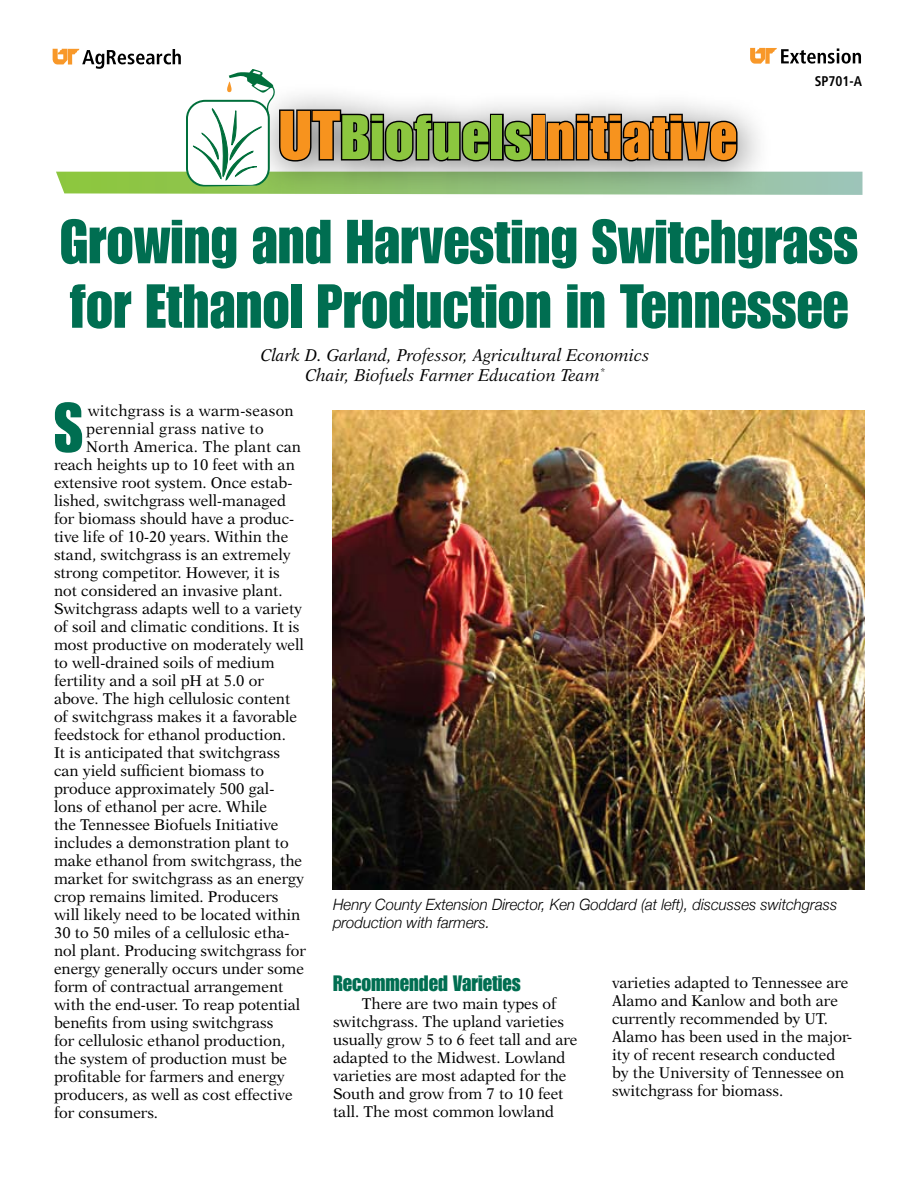
<style>
.page{position:relative;width:918px;height:1188px;background:#fff}
.page>*{position:absolute;margin:0;border:0;box-sizing:border-box;transform-origin:0 0}
.t1{font:68.1px "Impact LT Std";color:#006e51;scale:.96 1}
.t2{font:61.5px "Impact LT Std";letter-spacing:.015em;color:#f7931e}
.t3{font:60.9px/64.5px "Impact LT Std";color:#006e51;scale:.96 1}
.t4{font:21.9px "Impact LT Std";color:#006e51;scale:.96 1}
.t5{font:italic 17.1px/19.5px "New Aster LT Std";color:#000;text-align:center;scale:.96 1}
.t6{font:15.6px/18px "New Aster LT Std";color:#000;scale:.96 1}
.t7{font:italic 300 15.6px/18px "Helvetica Neue";color:#000;scale:.96 1}
.t8{font:15.6px "New Aster LT Std";letter-spacing:.02em;color:#000;scale:.96 1}
.t9{font:700 condensed 14.1px "Frutiger LT Std";color:#000;scale:.96 1}
.s1{font-size:67.5px}
.s2{color:#8cc63f}
</style>
<div class="page">
<img style="left:333px;top:411px;width:531px;height:479px">
<svg style="left:52px;top:48px;width:810px;height:147px"></svg>
<h2 class="t2" style="left:279px;top:102px;width:459px"><span class="s1">UT</span><span class="s2">Biofuels</span>Initiative</h2>
<p class="t9" style="left:815px;top:73px;width:51px">SP701-A</p>
<h3 class="t3" style="left:60px;top:209px;width:833px">Growing and Harvesting Switchgrass for Ethanol Production in Tennessee</h3>
<p class="t5" style="left:261px;top:346px;width:407px">Clark D. Garland, Professor, Agricultural Economics<br>Chair, Biofuels Farmer Education Team<sup>*</sup></p>
<h1 class="t1" style="left:54px;top:388px;width:32px">S</h1>
<p class="t8" style="left:88px;top:401px;width:216px">witchgrass is a warm-season</p>
<p class="t8" style="left:86px;top:419px;width:186px">perennial grass native to</p>
<p class="t8" style="left:86px;top:437px;width:225px">North America. The plant can</p>
<p class="t6" style="left:54px;top:455px;width:252px">reach heights up to 10 feet with an</p>
<p class="t6" style="left:54px;top:473px;width:250px">extensive root system. Once estab-</p>
<p class="t6" style="left:54px;top:491px;width:243px">lished, switchgrass well-managed</p>
<p class="t6" style="left:54px;top:509px;width:252px">for biomass should have a produc-</p>
<p class="t6" style="left:54px;top:527px;width:245px">tive life of 10-20 years. Within the</p>
<p class="t6" style="left:54px;top:545px;width:248px">stand, switchgrass is an extremely</p>
<p class="t6" style="left:54px;top:563px;width:237px">strong competitor. However, it is</p>
<p class="t6" style="left:54px;top:581px;width:240px">not considered an invasive plant.</p>
<p class="t6" style="left:54px;top:599px;width:260px">Switchgrass adapts well to a variety</p>
<p class="t6" style="left:54px;top:617px;width:257px">of soil and climatic conditions. It is</p>
<p class="t6" style="left:54px;top:635px;width:262px">most productive on moderately well</p>
<p class="t6" style="left:54px;top:653px;width:231px">to well-drained soils of medium</p>
<p class="t6" style="left:54px;top:671px;width:220px">fertility and a soil pH at 5.0 or</p>
<p class="t6" style="left:54px;top:689px;width:248px">above. The high cellulosic content</p>
<p class="t6" style="left:54px;top:707px;width:255px">of switchgrass makes it a favorable</p>
<p class="t6" style="left:54px;top:725px;width:243px">feedstock for ethanol production.</p>
<p class="t6" style="left:54px;top:743px;width:237px">It is anticipated that switchgrass</p>
<p class="t6" style="left:54px;top:761px;width:220px">can yield sufficient biomass to</p>
<p class="t6" style="left:54px;top:779px;width:231px">produce approximately 500 gal-</p>
<p class="t6" style="left:54px;top:797px;width:223px">lons of ethanol per acre. While</p>
<p class="t6" style="left:54px;top:815px;width:235px">the Tennessee Biofuels Initiative</p>
<p class="t6" style="left:54px;top:833px;width:246px">includes a demonstration plant to</p>
<p class="t6" style="left:54px;top:851px;width:260px">make ethanol from switchgrass, the</p>
<p class="t6" style="left:54px;top:869px;width:262px">market for switchgrass as an energy</p>
<p class="t6" style="left:54px;top:887px;width:235px">crop remains limited. Producers</p>
<p class="t6" style="left:54px;top:905px;width:258px">will likely need to be located within</p>
<p class="t6" style="left:54px;top:923px;width:247px">30 to 50 miles of a cellulosic etha-</p>
<p class="t6" style="left:54px;top:941px;width:264px">nol plant. Producing switchgrass for</p>
<p class="t6" style="left:54px;top:959px;width:262px">energy generally occurs under some</p>
<p class="t6" style="left:54px;top:977px;width:241px">form of contractual arrangement</p>
<p class="t6" style="left:54px;top:995px;width:258px">with the end-user. To reap potential</p>
<p class="t6" style="left:54px;top:1013px;width:230px">benefits from using switchgrass</p>
<p class="t6" style="left:54px;top:1031px;width:243px">for cellulosic ethanol production,</p>
<p class="t6" style="left:54px;top:1049px;width:244px">the system of production must be</p>
<p class="t6" style="left:54px;top:1067px;width:242px">profitable for farmers and energy</p>
<p class="t6" style="left:54px;top:1085px;width:250px">producers, as well as cost effective</p>
<p class="t6" style="left:54px;top:1103px;width:110px">for consumers.</p>
<p class="t7" style="left:333px;top:895px;width:527px">Henry County Extension Director, Ken Goddard (at left), discusses switchgrass production with farmers.</p>
<h3 class="t4" style="left:333px;top:970px;width:197px">Recommended Varieties</h3>
<p class="t6" style="left:333px;top:994px;width:256px;text-indent:29px">There are two main types of switchgrass. The upland varieties usually grow 5 to 6 feet tall and are adapted to the Midwest. Lowland varieties are most adapted for the<br>South and grow from 7 to 10 feet tall. The most common lowland</p>
<p class="t6" style="left:612px;top:974px;width:252px">varieties adapted to Tennessee are<br>Alamo and Kanlow and both are currently recommended by UT.<br>Alamo has been used in the major&shy;ity of recent research conducted by the University of Tennessee on switchgrass for biomass.</p>
</div>
